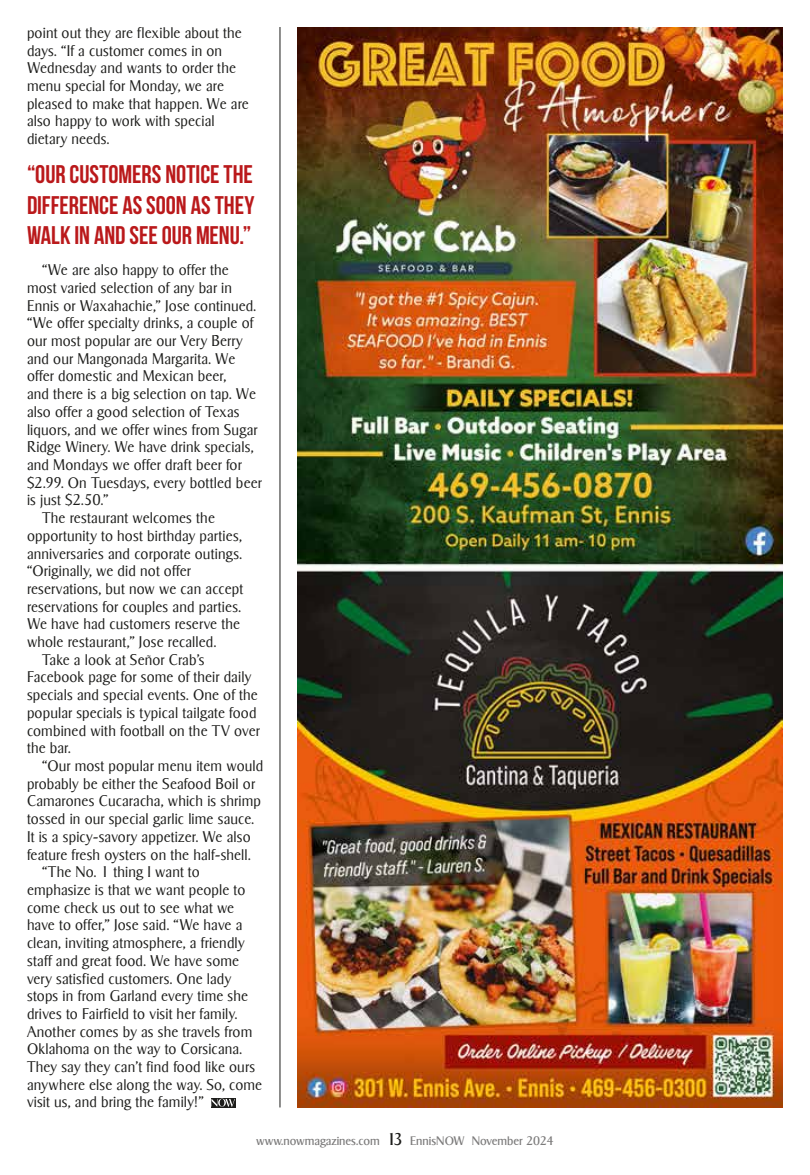
<style>
.page{position:relative;width:810px;height:1175px;background:#fff}
.page>*{position:absolute;margin:0;border:0;box-sizing:border-box;transform-origin:0 0}
.t1{font:25.5px/30.6px "Bebas Neue";letter-spacing:-.005em;color:#ba191b;text-align:justify}
.t2{font:300 15px/17.7px "Sigvar Serial";letter-spacing:.01em;color:#1d1d1b}
.t3{font:12px "Sigvar Serial";color:#7c7b7b}
.s1{font-size:16.5px;color:#1d1d1b}
</style>
<div class="page">
<hr style="left:280px;top:27px;width:1px;height:1080px;background:#1d1d1b">
<svg style="left:211px;top:1098px;width:25px;height:9px"></svg>
<svg style="left:211px;top:1098px;width:24px;height:8px"></svg>
<img style="left:297px;top:27px;width:486px;height:1080px">
<p class="t2" style="left:27px;top:24px;width:223px">point out they are flexible about the days. “If a customer comes in on<br>Wednesday and wants to order the menu special for Monday, we are pleased to make that happen. We are also happy to work with special dietary needs.</p>
<h1 class="t1" style="left:27px;top:159px;width:229px">“OUR CUSTOMERS NOTICE THE DIFFERENCE AS SOON AS THEY WALK IN AND SEE OUR MENU.”</h1>
<p class="t2" style="left:42px;top:261px;width:188px">“We are also happy to offer the</p>
<p class="t2" style="left:27px;top:279px;width:207px">most varied selection of any bar in</p>
<p class="t2" style="left:27px;top:296px;width:231px">Ennis or Waxahachie,” Jose continued.</p>
<p class="t2" style="left:27px;top:314px;width:228px">“We offer specialty drinks, a couple of</p>
<p class="t2" style="left:27px;top:332px;width:217px">our most popular are our Very Berry</p>
<p class="t2" style="left:27px;top:349px;width:210px">and our Mangonada Margarita. We</p>
<p class="t2" style="left:27px;top:367px;width:201px">offer domestic and Mexican beer,</p>
<p class="t2" style="left:27px;top:385px;width:230px">and there is a big selection on tap. We</p>
<p class="t2" style="left:27px;top:403px;width:214px">also offer a good selection of Texas</p>
<p class="t2" style="left:27px;top:420px;width:232px">liquors, and we offer wines from Sugar</p>
<p class="t2" style="left:27px;top:438px;width:228px">Ridge Winery. We have drink specials,</p>
<p class="t2" style="left:27px;top:456px;width:216px">and Mondays we offer draft beer for</p>
<p class="t2" style="left:27px;top:473px;width:236px">$2.99. On Tuesdays, every bottled beer</p>
<p class="t2" style="left:27px;top:491px;width:83px">is just $2.50.”</p>
<p class="t2" style="left:42px;top:509px;width:174px">The restaurant welcomes the</p>
<p class="t2" style="left:27px;top:526px;width:216px">opportunity to host birthday parties,</p>
<p class="t2" style="left:27px;top:544px;width:217px">anniversaries and corporate outings.</p>
<p class="t2" style="left:27px;top:562px;width:165px">“Originally, we did not offer</p>
<p class="t2" style="left:27px;top:580px;width:218px">reservations, but now we can accept</p>
<p class="t2" style="left:27px;top:597px;width:216px">reservations for couples and parties.</p>
<p class="t2" style="left:27px;top:615px;width:215px">We have had customers reserve the</p>
<p class="t2" style="left:27px;top:633px;width:191px">whole restaurant,” Jose recalled.</p>
<p class="t2" style="left:42px;top:650px;width:164px">Take a look at Señor Crab’s</p>
<p class="t2" style="left:27px;top:668px;width:226px">Facebook page for some of their daily</p>
<p class="t2" style="left:27px;top:686px;width:232px">specials and special events. One of the</p>
<p class="t2" style="left:27px;top:703px;width:231px">popular specials is typical tailgate food</p>
<p class="t2" style="left:27px;top:721px;width:234px">combined with football on the TV over</p>
<p class="t2" style="left:27px;top:739px;width:45px">the bar.</p>
<p class="t2" style="left:42px;top:757px;width:223px">“Our most popular menu item would</p>
<p class="t2" style="left:27px;top:774px;width:229px">probably be either the Seafood Boil or</p>
<p class="t2" style="left:27px;top:792px;width:235px">Camarones Cucaracha, which is shrimp</p>
<p class="t2" style="left:27px;top:810px;width:229px">tossed in our special garlic lime sauce.</p>
<p class="t2" style="left:27px;top:827px;width:225px">It is a spicy-savory appetizer. We also</p>
<p class="t2" style="left:27px;top:845px;width:225px">feature fresh oysters on the half-shell.</p>
<p class="t2" style="left:42px;top:863px;width:159px">“The No. 1 thing I want to</p>
<p class="t2" style="left:27px;top:880px;width:220px">emphasize is that we want people to</p>
<p class="t2" style="left:27px;top:898px;width:209px">come check us out to see what we</p>
<p class="t2" style="left:27px;top:916px;width:217px">have to offer,” Jose said. “We have a</p>
<p class="t2" style="left:27px;top:934px;width:219px">clean, inviting atmosphere, a friendly</p>
<p class="t2" style="left:27px;top:951px;width:214px">staff and great food. We have some</p>
<p class="t2" style="left:27px;top:969px;width:206px">very satisfied customers. One lady</p>
<p class="t2" style="left:27px;top:987px;width:223px">stops in from Garland every time she</p>
<p class="t2" style="left:27px;top:1004px;width:212px">drives to Fairfield to visit her family.</p>
<p class="t2" style="left:27px;top:1022px;width:227px">Another comes by as she travels from</p>
<p class="t2" style="left:27px;top:1040px;width:217px">Oklahoma on the way to Corsicana.</p>
<p class="t2" style="left:27px;top:1057px;width:230px">They say they can’t find food like ours</p>
<p class="t2" style="left:27px;top:1075px;width:237px">anywhere else along the way. So, come</p>
<p class="t2" style="left:27px;top:1093px;width:178px">visit us, and bring the family!”</p>
<p class="t3" style="left:256px;top:1133px;width:299px">www.nowmagazines.com <span class="s1">13</span> EnnisNOW November 2024</p>
</div>
